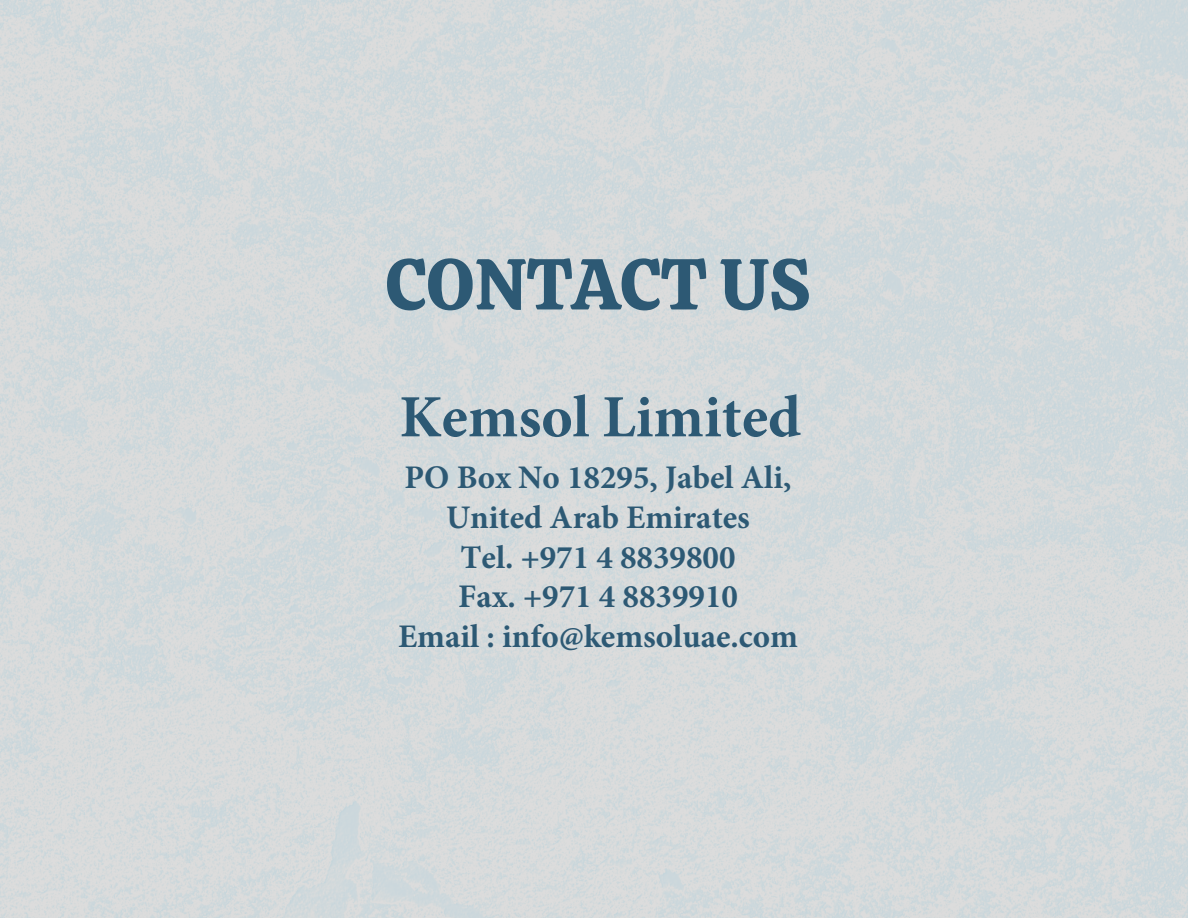
<style>
.page{position:relative;width:1188px;height:918px;background:#fff}
.page>*{position:absolute;margin:0;border:0;box-sizing:border-box;transform-origin:0 0}
.t1{font:72px "Calistoga";color:#2d5974}
.t2{font:700 60px "Minion Pro";color:#2d5974}
.t3{font:700 33px/39.6px "Minion Pro";color:#2d5974;text-align:center}
</style>
<div class="page">
<img style="left:0;top:0;width:1188px;height:918px">
<h1 class="t1" style="left:385px;top:237px;width:428px">CONTACT US</h1>
<h2 class="t2" style="left:399px;top:375px;width:403px">Kemsol Limited</h2>
<p class="t3" style="left:398px;top:458px;width:401px">PO Box No 18295, Jabel Ali,<br>United Arab Emirates<br>Tel. +971 4 8839800<br>Fax. +971 4 8839910<br>Email : info@kemsoluae.com</p>
</div>
